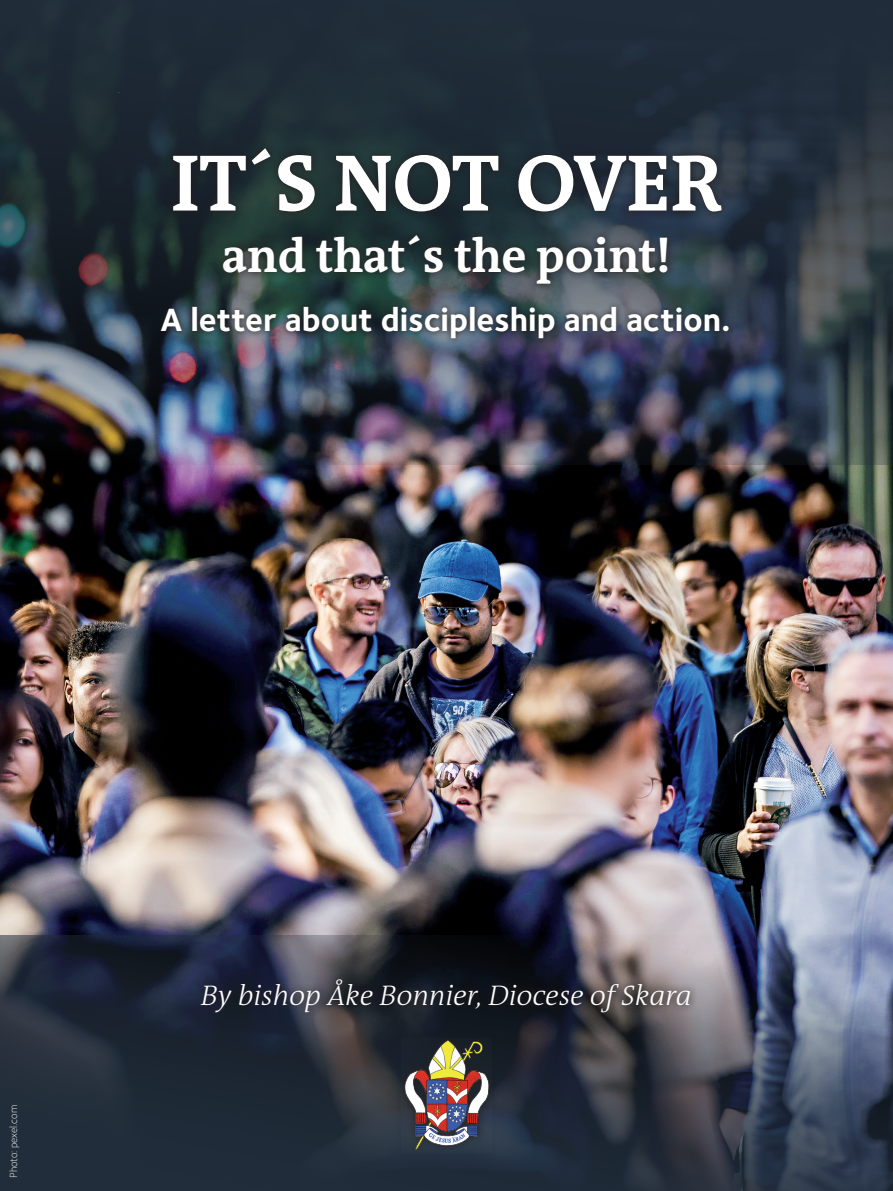
<style>
.page{position:relative;width:893px;height:1191px;background:#fff}
.page>*{position:absolute;margin:0;border:0;box-sizing:border-box;transform-origin:0 0}
.t1{font:700 81px "The Antiqua B W7";letter-spacing:-.01em;color:#fff}
.t2{font:700 48px "The Antiqua B W7";letter-spacing:-.01em;color:#fff}
.t3{font:700 33.3px "Foundry Sterling";color:#fff}
.t4{font:italic 300 28.5px "The Antiqua B W3";color:#fff}
.t5{font:300 10.65px "Foundry Sterling";letter-spacing:-.01em;color:#fff}
</style>
<div class="page">
<img style="left:0;top:465px;width:893px;height:470px">
<svg style="left:0;top:935px;width:893px;height:256px;background:#353c4b"></svg>
<img style="left:0;top:0;width:893px;height:465px">
<svg style="left:397px;top:1033px;width:100px;height:124px;background:#202935"></svg>
<img style="left:401px;top:1039px;width:91px;height:113px">
<svg style="left:216px;top:228px;width:459px;height:63px;background:#2f3e40"></svg>
<svg style="left:165px;top:141px;width:564px;height:78px;background:#212b31"></svg>
<svg style="left:193px;top:971px;width:505px;height:48px;background:#2f3039"></svg>
<svg style="left:155px;top:300px;width:580px;height:45px;background:#3b4952"></svg>
<h1 class="t1" style="left:171px;top:131px;width:553px">IT´S NOT OVER</h1>
<h2 class="t2" style="left:222px;top:225px;width:450px">and that´s the point!</h2>
<p class="t3" style="left:161px;top:300px;width:572px">A letter about discipleship and action.</p>
<p class="t5" style="left:7px;top:1178px;width:74px;rotate:-90deg">Photo: pexel.com</p>
<p class="t4" style="left:201px;top:977px;width:492px">By bishop Åke Bonnier, Diocese of Skara</p>
</div>
